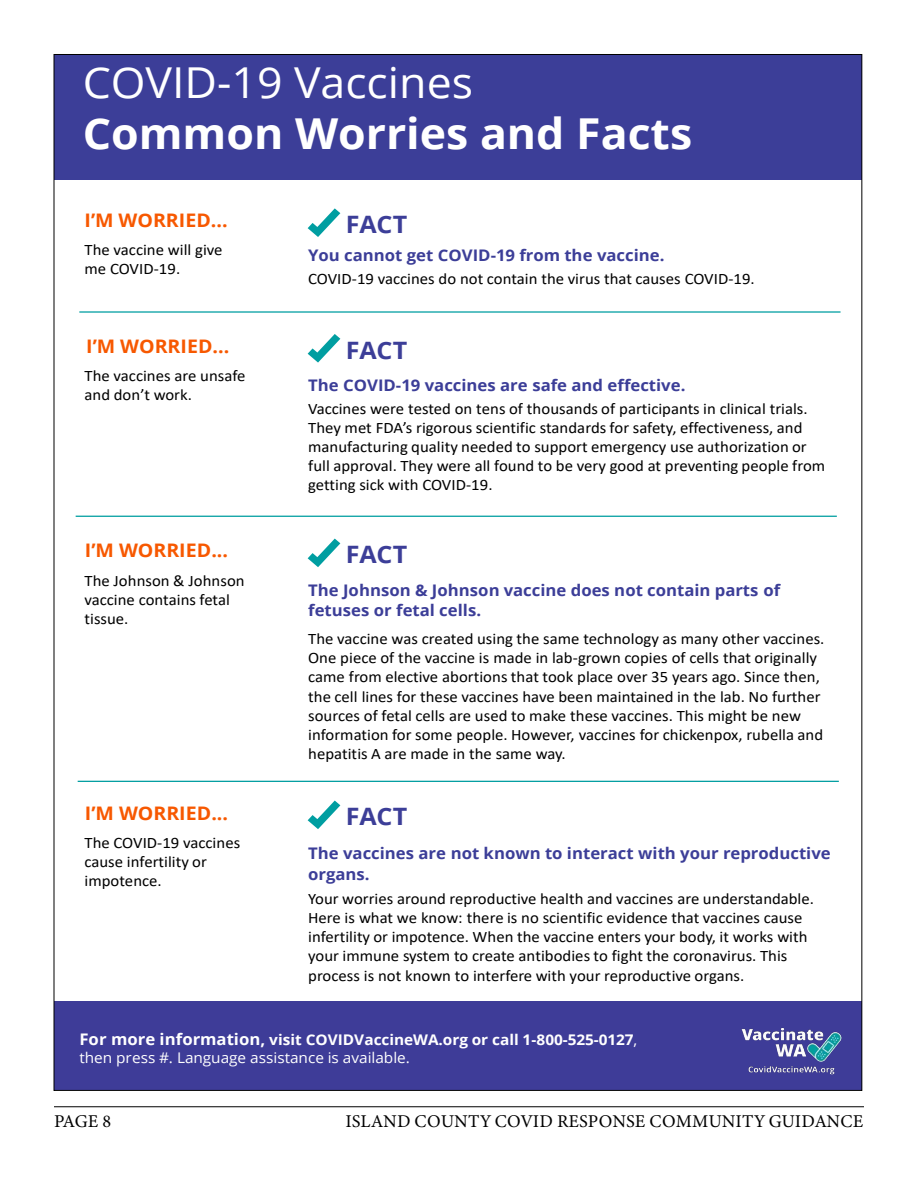
<style>
.page{position:relative;width:918px;height:1188px;background:#fff}
.page>*{position:absolute;margin:0;border:0;box-sizing:border-box;transform-origin:0 0}
.t1{font:700 42.6px/51.2px "Open Sans";color:#fff;scale:1.05 1}
.t2{font:700 24px "Open Sans";color:#3c3e98;scale:1.05 1}
.t3{font:700 18.75px "Open Sans";color:#f75800;scale:1.05 1}
.t4{font:18px "Minion Variable Concept";letter-spacing:.01em;color:#000}
.t5{font:15.9px/19.2px "Calibri";color:#000;scale:1.05 1}
.t6{font:700 15.9px/20.5px "Open Sans";color:#3c3e98;scale:1.05 1}
.t7{font:700 14.7px/17.9px "Open Sans";color:#fff;scale:1.05 1}
.s1{font-weight:400}
.s2{font-family:"Open Sans";font-weight:700;color:#3c3e98}
.s3{font-size:15.9px}
</style>
<div class="page">
<div style="left:54px;top:54px;width:808px;height:126px;background:#3c3e98"></div>
<div style="left:54px;top:1002px;width:808px;height:88px;background:#3e3c98"></div>
<img style="left:741px;top:1027px;width:101px;height:48px">
<svg style="left:308px;top:208px;width:32px;height:29px"></svg>
<svg style="left:308px;top:334px;width:32px;height:29px"></svg>
<hr style="left:79px;top:311px;width:762px;height:2px;background:#009ea1">
<svg style="left:308px;top:539px;width:32px;height:28px"></svg>
<hr style="left:76px;top:516px;width:761px;height:1px;background:#009ea1">
<svg style="left:308px;top:801px;width:32px;height:28px"></svg>
<hr style="left:78px;top:781px;width:761px;height:1px;background:#009ea1">
<hr style="left:54px;top:1106px;width:810px;height:1px;background:#000">
<p class="t1" style="left:83px;top:56px;width:582px"><span class="s1">COVID-19 Vaccines<br></span>Common Worries and Facts</p>
<p class="t3" style="left:84px;top:207px;width:138px">I’M WORRIED...</p>
<p class="t5" style="left:84px;top:239px;width:133px">The vaccine will give me COVID-19.</p>
<p class="t5" style="left:308px;top:244px;width:427px;line-height:23.1px"><span class="s2">You cannot get COVID-19 from the vaccine.<br></span>COVID-19 vaccines do not contain the virus that causes COVID-19.</p>
<p class="t2" style="left:346px;top:207px;width:60px">FACT</p>
<p class="t3" style="left:86px;top:333px;width:138px">I’M WORRIED...</p>
<p class="t2" style="left:346px;top:333px;width:60px">FACT</p>
<p class="t5" style="left:84px;top:366px;width:155px">The vaccines are unsafe and don’t work.</p>
<p class="t5" style="left:308px;top:373px;width:477px;line-height:23.1px"><span class="s2">The COVID-19 vaccines are safe and effective.<br></span>Vaccines were tested on tens of thousands of participants in clinical trials.</p>
<p class="t5" style="left:308px;top:418px;width:494px">They met FDA’s rigorous scientific standards for safety, effectiveness, and manufacturing quality needed to support emergency use authorization or full approval. They were all found to be very good at preventing people from getting sick with COVID-19.</p>
<p class="t3" style="left:85px;top:537px;width:138px">I’M WORRIED...</p>
<p class="t2" style="left:346px;top:538px;width:60px">FACT</p>
<p class="t5" style="left:84px;top:570px;width:154px">The Johnson &amp; Johnson vaccine contains fetal tissue.</p>
<p class="t6" style="left:308px;top:579px;width:451px">The Johnson &amp; Johnson vaccine does not contain parts of fetuses or fetal cells.</p>
<p class="t5" style="left:308px;top:629px;width:493px">The vaccine was created using the same technology as many other vaccines.<br>One piece of the vaccine is made in lab-grown copies of cells that originally came from elective abortions that took place over 35 years ago. Since then, the cell lines for these vaccines have been maintained in the lab. No further sources of fetal cells are used to make these vaccines. This might be new information for some people. However, vaccines for chickenpox, rubella and hepatitis A are made in the same way.</p>
<p class="t3" style="left:85px;top:800px;width:138px">I’M WORRIED...</p>
<p class="t2" style="left:346px;top:800px;width:60px">FACT</p>
<p class="t5" style="left:84px;top:832px;width:150px">The COVID-19 vaccines cause infertility or impotence.</p>
<p class="t6" style="left:308px;top:843px;width:499px">The vaccines are not known to interact with your reproductive organs.</p>
<p class="t5" style="left:308px;top:889px;width:483px">Your worries around reproductive health and vaccines are understandable.<br>Here is what we know: there is no scientific evidence that vaccines cause infertility or impotence. When the vaccine enters your body, it works with your immune system to create antibodies to fight the coronavirus. This process is not known to interfere with your reproductive organs.</p>
<p class="t7" style="left:79px;top:1031px;width:533px"><span class="s3">For more information,</span> visit COVIDVaccineWA.org or call 1-800-525-0127<span class="s1">, then press #. Language assistance is available.</span></p>
<p class="t4" style="left:54px;top:1109px;width:59px">PAGE 8</p>
<p class="t4" style="left:345px;top:1109px;width:520px">ISLAND COUNTY COVID RESPONSE COMMUNITY GUIDANCE</p>
</div>
